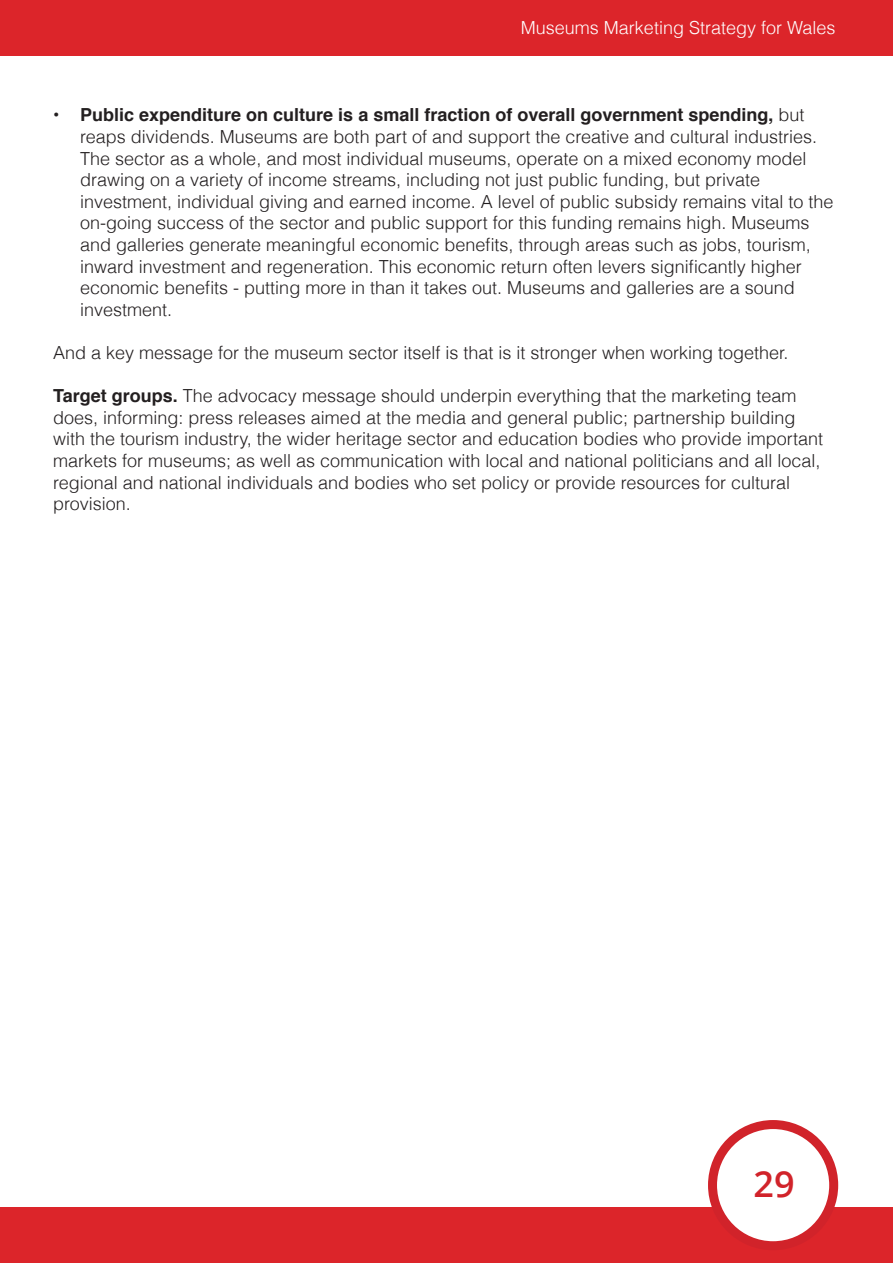
<style>
.page{position:relative;width:893px;height:1263px;background:#fff}
.page>*{position:absolute;margin:0;border:0;box-sizing:border-box;transform-origin:0 0}
.t1{font:600 36px "Open Sans";color:#d1232a}
.t2{font:300 18px/21.6px "Helvetica";color:#231f20}
.t3{font:300 18px "Helvetica";color:#fff}
.s1{font-weight:700}
</style>
<div class="page">
<div style="left:0;top:1208px;width:893px;height:55px;background:#dc252a"></div>
<div style="left:0;top:0;width:893px;height:55px;background:#dc252a"></div>
<div style="left:712px;top:1124px;width:122px;height:122px;background:#fff;border-radius:50%"></div>
<div style="left:708px;top:1120px;width:130px;height:130px;border:9px solid #d1232a;border-radius:50%"></div>
<p class="t3" style="left:521px;top:17px;width:316px">Museums Marketing Strategy for Wales</p>
<p class="t2" style="left:80px;top:104px;width:755px;text-indent:-27px"><span class="s1">• Public expenditure on culture is a small fraction of overall government spending,</span> but reaps dividends. Museums are both part of and support the creative and cultural industries.<br>The sector as a whole, and most individual museums, operate on a mixed economy model drawing on a variety of income streams, including not just public funding, but private investment, individual giving and earned income. A level of public subsidy remains vital to the on-going success of the sector and public support for this funding remains high. Museums and galleries generate meaningful economic benefits, through areas such as jobs, tourism, inward investment and regeneration. This economic return often levers significantly higher economic benefits - putting more in than it takes out. Museums and galleries are a sound investment.</p>
<p class="t2" style="left:53px;top:342px;width:737px">And a key message for the museum sector itself is that is it stronger when working together.</p>
<p class="t2" style="left:53px;top:385px;width:771px"><span class="s1">Target groups.</span> The advocacy message should underpin everything that the marketing team does, informing: press releases aimed at the media and general public; partnership building with the tourism industry, the wider heritage sector and education bodies who provide important markets for museums; as well as communication with local and national politicians and all local, regional and national individuals and bodies who set policy or provide resources for cultural provision.</p>
<h1 class="t1" style="left:754px;top:1159px;width:43px">29</h1>
</div>
